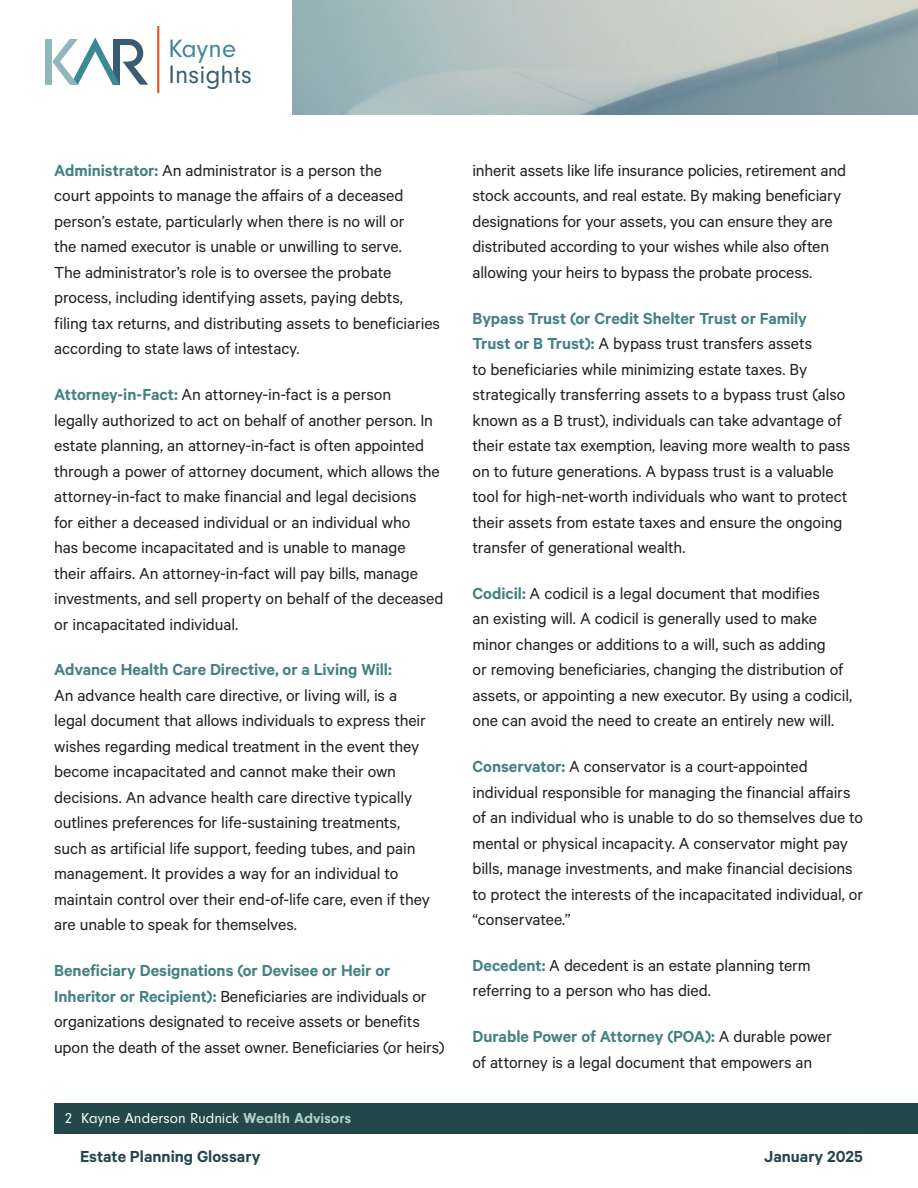
<style>
.page{position:relative;width:918px;height:1188px;background:#fff}
.page>*{position:absolute;margin:0;border:0;box-sizing:border-box;transform-origin:0 0}
.t1{font:26.1px "Neuzeit Gro";letter-spacing:.01em;color:#395d6e}
.t2{font:26.1px "Neuzeit Gro";letter-spacing:.005em;color:#3b8994}
.t3{font:18px/25.5px "Calibre";letter-spacing:-.005em;color:#231f20}
.t4{font:600 18px "Calibre";color:#22484b}
.t5{font:15px "Neuzeit Gro";letter-spacing:.005em;color:#fff}
.s1{font-weight:600;color:#458182}
.s2{font-weight:700;color:#b4d1ce}
</style>
<div class="page">
<div style="left:46px;top:39px;width:6px;height:46px;background:#91b6bc"></div>
<svg style="left:52px;top:38px;width:96px;height:47px"></svg>
<hr style="left:157px;top:27px;width:2px;height:65px;background:#e45121">
<div style="left:54px;top:1103px;width:864px;height:31px;background:#22484b"></div>
<img style="left:293px;top:0;width:625px;height:114px">
<h1 class="t2" style="left:168px;top:35px;width:69px">Kayne</h1>
<h1 class="t1" style="left:168px;top:61px;width:85px">Insights</h1>
<p class="t3" style="left:54px;top:157px;width:387px"><span class="s1">Administrator:</span> An administrator is a person the<br>court appoints to manage the affairs of a deceased person’s estate, particularly when there is no will or<br>the named executor is unable or unwilling to serve.<br>The administrator’s role is to oversee the probate process, including identifying assets, paying debts, filing tax returns, and distributing assets to beneficiaries according to state laws of intestacy.</p>
<p class="t3" style="left:54px;top:381px;width:391px"><span class="s1">Attorney-in-Fact:</span> An attorney-in-fact is a person<br>legally authorized to act on behalf of another person. In estate planning, an attorney-in-fact is often appointed through a power of attorney document, which allows the attorney-in-fact to make financial and legal decisions<br>for either a deceased individual or an individual who<br>has become incapacitated and is unable to manage<br>their affairs. An attorney-in-fact will pay bills, manage investments, and sell property on behalf of the deceased or incapacitated individual.</p>
<p class="t3" style="left:54px;top:656px;width:377px"><span class="s1">Advance Health Care Directive, or a Living Will:<br></span>An advance health care directive, or living will, is a legal document that allows individuals to express their wishes regarding medical treatment in the event they become incapacitated and cannot make their own decisions. An advance health care directive typically outlines preferences for life-sustaining treatments, such as artificial life support, feeding tubes, and pain management. It provides a way for an individual to maintain control over their end-of-life care, even if they are unable to speak for themselves.</p>
<p class="t3" style="left:54px;top:957px;width:392px"><span class="s1">Beneficiary Designations (or Devisee or Heir or Inheritor or Recipient):</span> Beneficiaries are individuals or organizations designated to receive assets or benefits upon the death of the asset owner. Beneficiaries (or heirs)</p>
<p class="t5" style="left:65px;top:1110px;width:288px">2 Kayne Anderson Rudnick <span class="s2">Wealth Advisors</span></p>
<p class="t4" style="left:80px;top:1145px;width:182px">Estate Planning Glossary</p>
<p class="t3" style="left:472px;top:157px;width:375px">inherit assets like life insurance policies, retirement and stock accounts, and real estate. By making beneficiary designations for your assets, you can ensure they are distributed according to your wishes while also often allowing your heirs to bypass the probate process.</p>
<p class="t3" style="left:472px;top:305px;width:379px"><span class="s1">Bypass Trust (or Credit Shelter Trust or Family<br>Trust or B Trust):</span> A bypass trust transfers assets<br>to beneficiaries while minimizing estate taxes. By strategically transferring assets to a bypass trust (also known as a B trust), individuals can take advantage of their estate tax exemption, leaving more wealth to pass on to future generations. A bypass trust is a valuable tool for high-net-worth individuals who want to protect their assets from estate taxes and ensure the ongoing transfer of generational wealth.</p>
<p class="t3" style="left:472px;top:580px;width:381px"><span class="s1">Codicil:</span> A codicil is a legal document that modifies<br>an existing will. A codicil is generally used to make minor changes or additions to a will, such as adding<br>or removing beneficiaries, changing the distribution of assets, or appointing a new executor. By using a codicil, one can avoid the need to create an entirely new will.</p>
<p class="t3" style="left:472px;top:753px;width:392px"><span class="s1">Conservator:</span> A conservator is a court-appointed individual responsible for managing the financial affairs of an individual who is unable to do so themselves due to mental or physical incapacity. A conservator might pay bills, manage investments, and make financial decisions to protect the interests of the incapacitated individual, or “conservatee.”</p>
<p class="t3" style="left:472px;top:952px;width:340px"><span class="s1">Decedent:</span> A decedent is an estate planning term referring to a person who has died.</p>
<p class="t3" style="left:472px;top:1023px;width:361px"><span class="s1">Durable Power of Attorney (POA):</span> A durable power of attorney is a legal document that empowers an</p>
<p class="t4" style="left:764px;top:1145px;width:100px">January 2025</p>
</div>
